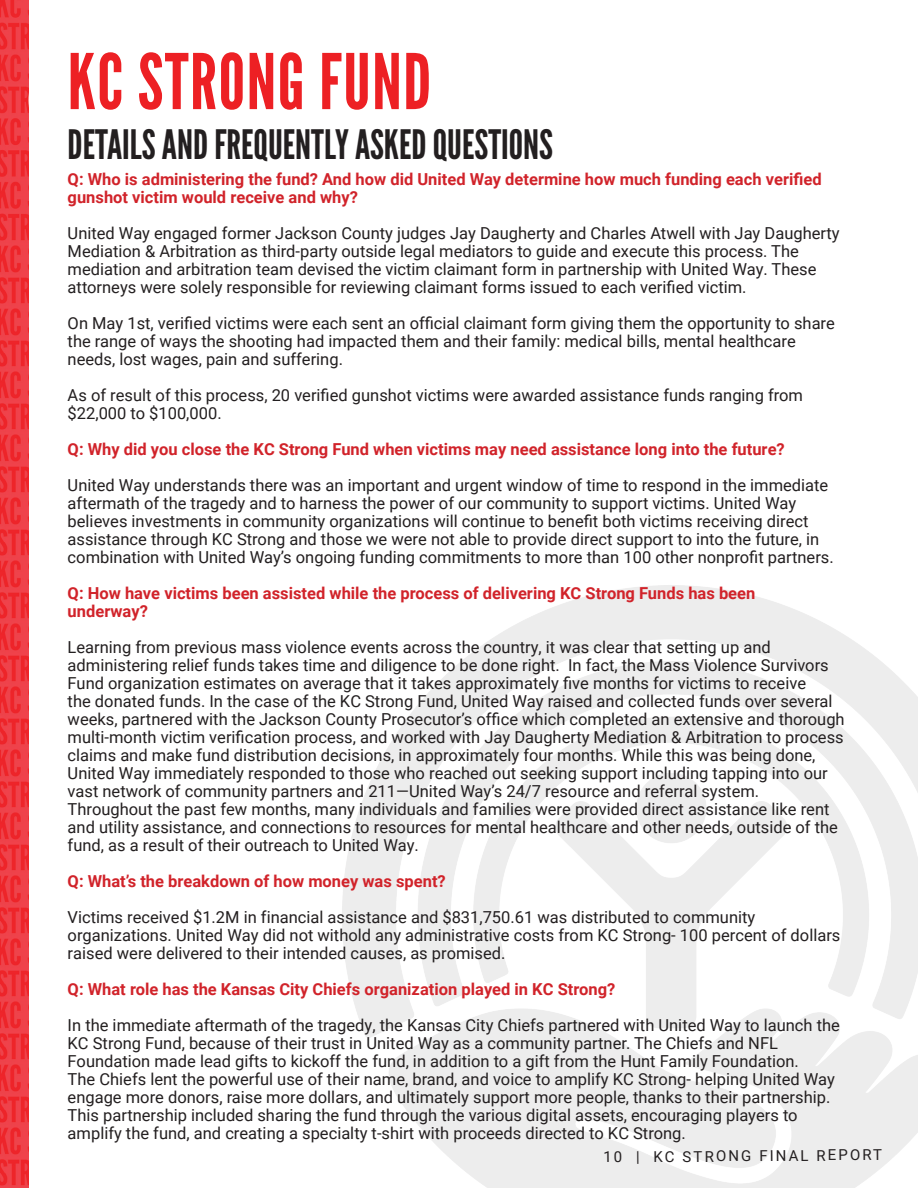
<style>
.page{position:relative;width:918px;height:1188px;background:#fff}
.page>*{position:absolute;margin:0;border:0;box-sizing:border-box;transform-origin:0 0}
.t1{font:76.5px "League Gothic";letter-spacing:.02em;color:#ed2024}
.t2{font:40.5px "League Gothic";color:#231f20}
.t3{font:16.5px/18px "Roboto";color:#231f20}
.t4{font:700 16.5px/18px "Roboto";color:#d1232a}
.t5{font:15px "Roboto";color:#231f20}
.s1{font-weight:700;color:#d1232a}
</style>
<div class="page">
<img style="left:0;top:0;width:29px;height:291px">
<svg style="left:0;top:291px;width:29px;height:63px;background:#ee363d"></svg>
<svg style="left:0;top:354px;width:29px;height:63px;background:#ee363d"></svg>
<svg style="left:0;top:417px;width:29px;height:63px;background:#ee363d"></svg>
<svg style="left:0;top:480px;width:29px;height:63px;background:#ee363d"></svg>
<svg style="left:0;top:543px;width:29px;height:63px;background:#ee363d"></svg>
<svg style="left:0;top:606px;width:29px;height:63px;background:#ee363d"></svg>
<svg style="left:0;top:669px;width:29px;height:63px;background:#ee363d"></svg>
<svg style="left:0;top:732px;width:29px;height:63px;background:#ee363d"></svg>
<svg style="left:0;top:795px;width:29px;height:63px;background:#ee363d"></svg>
<svg style="left:0;top:858px;width:29px;height:63px;background:#ee363d"></svg>
<svg style="left:0;top:921px;width:29px;height:63px;background:#ee363d"></svg>
<svg style="left:0;top:984px;width:29px;height:63px;background:#ee363d"></svg>
<svg style="left:0;top:1047px;width:29px;height:63px;background:#ee363d"></svg>
<svg style="left:0;top:1110px;width:29px;height:63px;background:#ee363d"></svg>
<svg style="left:0;top:1173px;width:29px;height:15px"></svg>
<p class="t1" style="left:68px;top:36px;width:365px">KC STRONG FUND</p>
<p class="t2" style="left:68px;top:121px;width:487px">DETAILS AND FREQUENTLY ASKED QUESTIONS</p>
<p class="t4" style="left:68px;top:170px;width:756px">Q: Who is administering the fund? And how did United Way determine how much funding each verified gunshot victim would receive and why?</p>
<p class="t3" style="left:68px;top:224px;width:773px">United Way engaged former Jackson County judges Jay Daugherty and Charles Atwell with Jay Daugherty Mediation &amp; Arbitration as third-party outside legal mediators to guide and execute this process. The mediation and arbitration team devised the victim claimant form in partnership with United Way. These attorneys were solely responsible for reviewing claimant forms issued to each verified victim.</p>
<p class="t3" style="left:68px;top:314px;width:769px">On May 1st, verified victims were each sent an official claimant form giving them the opportunity to share the range of ways the shooting had impacted them and their family: medical bills, mental healthcare needs, lost wages, pain and suffering.</p>
<p class="t3" style="left:68px;top:386px;width:737px">As of result of this process, 20 verified gunshot victims were awarded assistance funds ranging from $22,000 to $100,000.</p>
<p class="t3" style="left:68px;top:431px;width:762px;line-height:36px"><span class="s1">Q: Why did you close the KC Strong Fund when victims may need assistance long into the future?<br></span>United Way understands there was an important and urgent window of time to respond in the immediate</p>
<p class="t3" style="left:68px;top:494px;width:768px">aftermath of the tragedy and to harness the power of our community to support victims. United Way believes investments in community organizations will continue to benefit both victims receiving direct assistance through KC Strong and those we were not able to provide direct support to into the future, in combination with United Way’s ongoing funding commitments to more than 100 other nonprofit partners.</p>
<p class="t4" style="left:68px;top:584px;width:689px">Q: How have victims been assisted while the process of delivering KC Strong Funds has been underway?</p>
<p class="t3" style="left:68px;top:638px;width:779px">Learning from previous mass violence events across the country, it was clear that setting up and administering relief funds takes time and diligence to be done right. In fact, the Mass Violence Survivors Fund organization estimates on average that it takes approximately five months for victims to receive<br>the donated funds. In the case of the KC Strong Fund, United Way raised and collected funds over several weeks, partnered with the Jackson County Prosecutor’s office which completed an extensive and thorough multi-month victim verification process, and worked with Jay Daugherty Mediation &amp; Arbitration to process claims and make fund distribution decisions, in approximately four months. While this was being done, United Way immediately responded to those who reached out seeking support including tapping into our vast network of community partners and 211—United Way’s 24/7 resource and referral system.<br>Throughout the past few months, many individuals and families were provided direct assistance like rent and utility assistance, and connections to resources for mental healthcare and other needs, outside of the fund, as a result of their outreach to United Way.</p>
<p class="t3" style="left:68px;top:863px;width:689px;line-height:36px"><span class="s1">Q: What’s the breakdown of how money was spent?<br></span>Victims received $1.2M in financial assistance and $831,750.61 was distributed to community</p>
<p class="t3" style="left:68px;top:926px;width:774px">organizations. United Way did not withold any administrative costs from KC Strong- 100 percent of dollars raised were delivered to their intended causes, as promised.</p>
<p class="t3" style="left:68px;top:971px;width:774px;line-height:36px"><span class="s1">Q: What role has the Kansas City Chiefs organization played in KC Strong?<br></span>In the immediate aftermath of the tragedy, the Kansas City Chiefs partnered with United Way to launch the</p>
<p class="t3" style="left:68px;top:1034px;width:769px">KC Strong Fund, because of their trust in United Way as a community partner. The Chiefs and NFL Foundation made lead gifts to kickoff the fund, in addition to a gift from the Hunt Family Foundation.<br>The Chiefs lent the powerful use of their name, brand, and voice to amplify KC Strong- helping United Way engage more donors, raise more dollars, and ultimately support more people, thanks to their partnership.<br>This partnership included sharing the fund through the various digital assets, encouraging players to amplify the fund, and creating a specialty t-shirt with proceeds directed to KC Strong.</p>
<p class="t5" style="left:603px;top:1148px;width:280px;rotate:-1deg">10 | KC STRONG FINAL REPORT</p>
</div>
